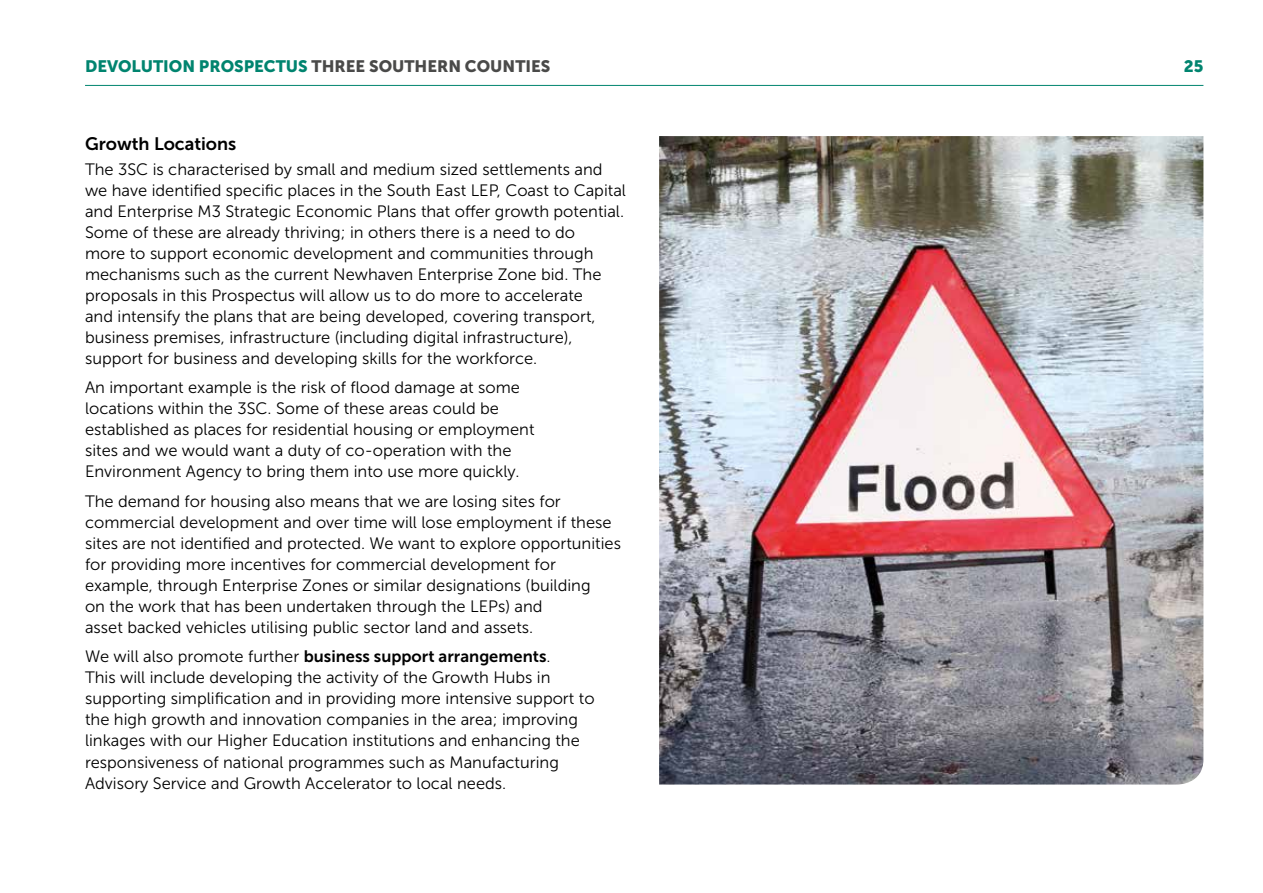
<style>
.page{position:relative;width:1263px;height:893px;background:#fff}
.page>*{position:absolute;margin:0;border:0;box-sizing:border-box;transform-origin:0 0}
.t1{font:18px "Museo Sans 700";color:#000}
.t2{font:16.5px/21px "Museo Sans 300";color:#000}
.t3{font:16.5px "Museo Sans 700";color:#000}
.t4{font:16.5px "Museo Sans 900";color:#4a4a49}
.t5{font:16.5px "Museo Sans 900";color:#00846f}
.s1{color:#00846f}
.s2{font-family:"Museo Sans 300"}
</style>
<div class="page">
<hr style="left:85px;top:85px;width:1118px;height:1px;background:#00846f">
<img style="left:659px;top:136px;width:544px;height:648px">
<p class="t4" style="left:85px;top:57px;width:467px"><span class="s1">DEVOLUTION PROSPECTUS</span> THREE SOUTHERN COUNTIES</p>
<p class="t5" style="left:1184px;top:57px;width:21px">25</p>
<p class="t1" style="left:85px;top:133px;width:153px">Growth Locations</p>
<p class="t2" style="left:85px;top:159px;width:542px">The 3SC is characterised by small and medium sized settlements and we have identified specific places in the South East LEP, Coast to Capital and Enterprise M3 Strategic Economic Plans that offer growth potential.<br>Some of these are already thriving; in others there is a need to do<br>more to support economic development and communities through mechanisms such as the current Newhaven Enterprise Zone bid. The proposals in this Prospectus will allow us to do more to accelerate<br>and intensify the plans that are being developed, covering transport, business premises, infrastructure (including digital infrastructure), support for business and developing skills for the workforce.</p>
<p class="t2" style="left:85px;top:377px;width:451px">An important example is the risk of flood damage at some locations within the 3SC. Some of these areas could be established as places for residential housing or employment sites and we would want a duty of co-operation with the Environment Agency to bring them into use more quickly.</p>
<p class="t2" style="left:85px;top:491px;width:537px">The demand for housing also means that we are losing sites for commercial development and over time will lose employment if these sites are not identified and protected. We want to explore opportunities for providing more incentives for commercial development for example, through Enterprise Zones or similar designations (building<br>on the work that has been undertaken through the LEPs) and<br>asset backed vehicles utilising public sector land and assets.</p>
<p class="t3" style="left:85px;top:648px;width:467px"><span class="s2">We will also promote further</span> business support arrangements<span class="s2">.</span></p>
<p class="t2" style="left:85px;top:667px;width:511px">This will include developing the activity of the Growth Hubs in supporting simplification and in providing more intensive support to the high growth and innovation companies in the area; improving linkages with our Higher Education institutions and enhancing the responsiveness of national programmes such as Manufacturing Advisory Service and Growth Accelerator to local needs.</p>
</div>
